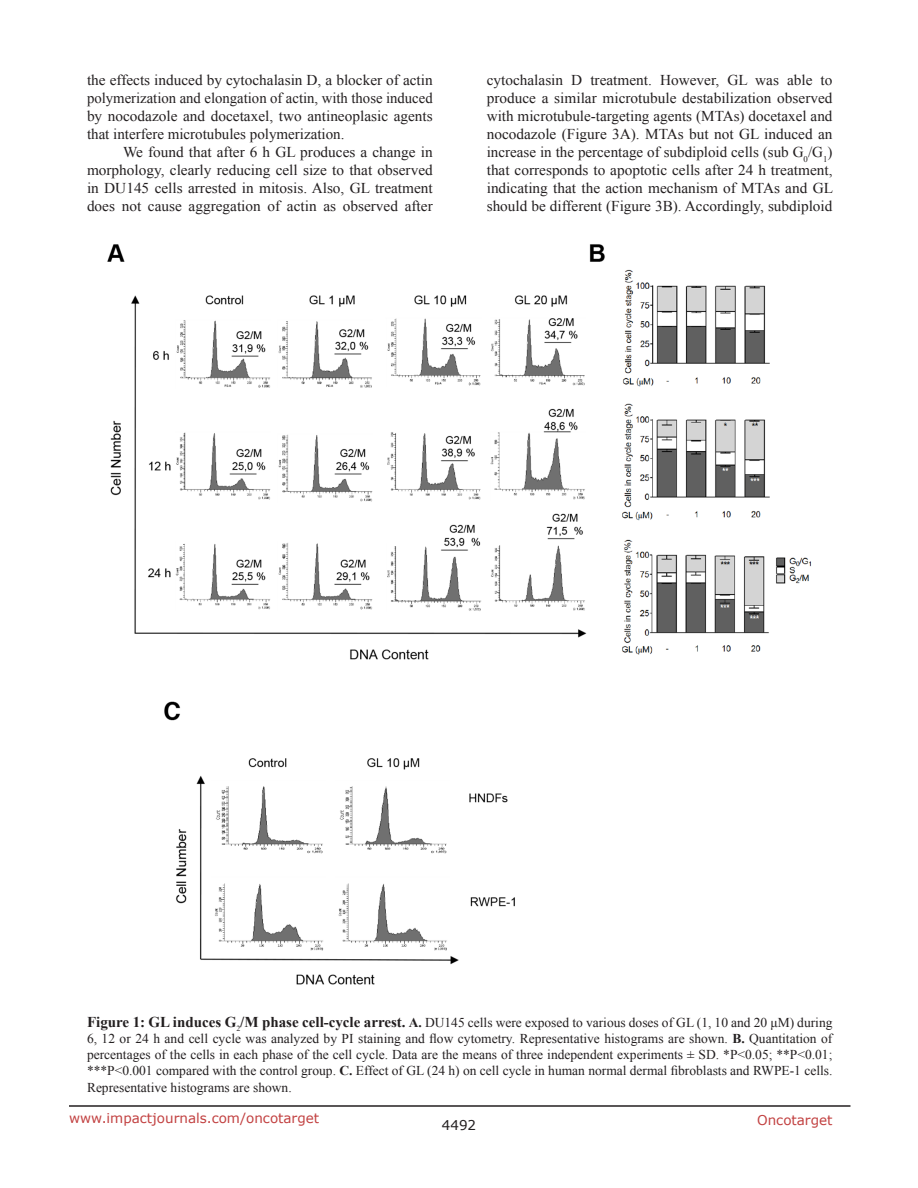
<style>
.page{position:relative;width:918px;height:1188px;background:#fff}
.page>*{position:absolute;margin:0;border:0;box-sizing:border-box;transform-origin:0 0}
.BodyText{font:15px/18px "Times New Roman";color:#231f20;text-align:justify}
.figuretext{font:13.5px/16.2px "Times New Roman";color:#231f20;text-align:justify}
.t1{font:13.5px "Verdana";color:#c24141}
.Folio{font:13.5px "Verdana";color:#231f20}
.s1{font-weight:700;font-size:15px}
.s2{font-weight:700}
</style>
<div class="page">
<hr style="left:69px;top:1105px;width:781px;height:2px;background:#231f20">
<img style="left:107px;top:244px;width:705px;height:741px">
<p class="BodyText" style="left:87px;top:71px;width:347px">the effects induced by cytochalasin D, a blocker of actin polymerization and elongation of actin, with those induced by nocodazole and docetaxel, two antineoplasic agents that interfere microtubules polymerization.</p>
<p class="BodyText" style="left:87px;top:143px;width:347px;text-indent:36px">We found that after 6 h GL produces a change in morphology, clearly reducing cell size to that observed in DU145 cells arrested in mitosis. Also, GL treatment does not cause aggregation of actin as observed after</p>
<p class="BodyText" style="left:487px;top:71px;width:348px">cytochalasin D treatment. However, GL was able to produce a similar microtubule destabilization observed with microtubule-targeting agents (MTAs) docetaxel and nocodazole (Figure 3A). MTAs but not GL induced an increase in the percentage of subdiploid cells (sub G<sub>0</sub>/G<sub>1</sub>) that corresponds to apoptotic cells after 24 h treatment, indicating that the action mechanism of MTAs and GL should be different (Figure 3B). Accordingly, subdiploid</p>
<p class="figuretext" style="left:87px;top:1014px;width:747px"><span class="s1">Figure 1: GL induces G</span><sub>2</sub><span class="s1">/M phase cell-cycle arrest.</span> <span class="s2">A.</span> DU145 cells were exposed to various doses of GL (1, 10 and 20 μM) during 6, 12 or 24 h and cell cycle was analyzed by PI staining and flow cytometry. Representative histograms are shown. <span class="s2">B.</span> Quantitation of percentages of the cells in each phase of the cell cycle. Data are the means of three independent experiments ± SD. *P&lt;0.05; **P&lt;0.01; ***P&lt;0.001 compared with the control group. <span class="s2">C.</span> Effect of GL (24 h) on cell cycle in human normal dermal fibroblasts and RWPE-1 cells.<br>Representative histograms are shown.</p>
<p class="t1" style="left:69px;top:1109px;width:252px">www.impactjournals.com/oncotarget</p>
<p class="t1" style="left:757px;top:1111px;width:77px">Oncotarget</p>
<p class="Folio" style="left:442px;top:1116px;width:36px">4492</p>
</div>
